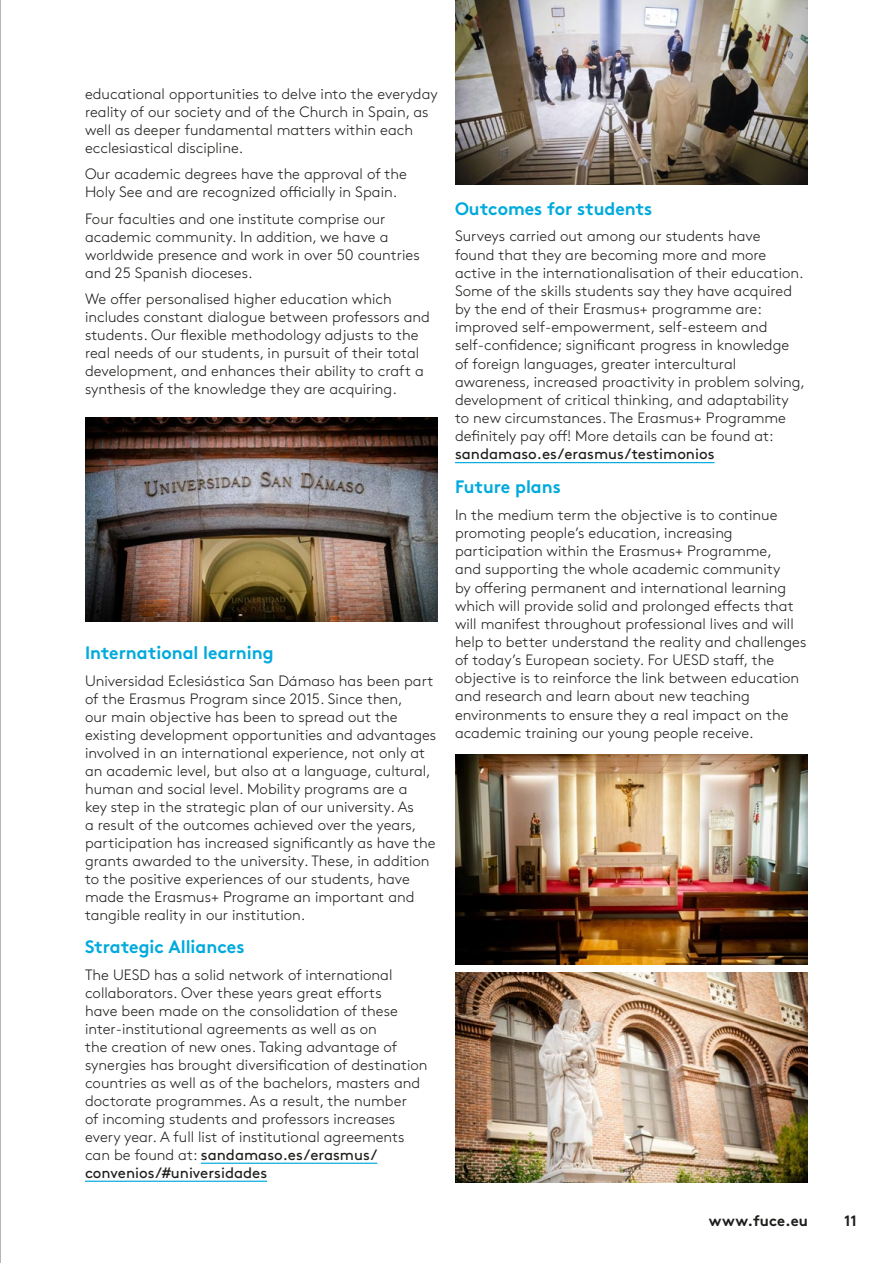
<style>
.page{position:relative;width:893px;height:1263px;background:#fff}
.page>*{position:absolute;margin:0;border:0;box-sizing:border-box;transform-origin:0 0}
.SubTitle{font:700 18px "Brown";color:#00aadc}
.t1{font:300 15px/18px "Brown";color:#1d1d1b}
.t2{font:700 15px "Brown";color:#1d1d1b}
.s1{font-weight:400}
</style>
<div class="page">
<hr style="left:201px;top:1162px;width:176px;height:2px;background:#00aadc">
<hr style="left:85px;top:1180px;width:182px;height:2px;background:#00aadc">
<img style="left:85px;top:417px;width:353px;height:204px">
<img style="left:455px;top:755px;width:353px;height:209px">
<img style="left:455px;top:0;width:353px;height:185px">
<img style="left:455px;top:973px;width:353px;height:209px">
<hr style="left:455px;top:462px;width:260px;height:1px;background:#00aadc">
<hr style="left:0;top:0;width:1px;height:1263px;background:#9d9d9c">
<p class="t1" style="left:85px;top:84px;width:354px">educational opportunities to delve into the everyday reality of our society and of the Church in Spain, as well as deeper fundamental matters within each ecclesiastical discipline.</p>
<p class="t1" style="left:85px;top:164px;width:324px">Our academic degrees have the approval of the<br>Holy See and are recognized officially in Spain.</p>
<p class="t1" style="left:85px;top:209px;width:336px">Four faculties and one institute comprise our academic community. In addition, we have a worldwide presence and work in over 50 countries and 25 Spanish dioceses.</p>
<p class="t1" style="left:85px;top:289px;width:346px">We offer personalised higher education which includes constant dialogue between professors and students. Our flexible methodology adjusts to the real needs of our students, in pursuit of their total development, and enhances their ability to craft a synthesis of the knowledge they are acquiring.</p>
<p class="SubTitle" style="left:85px;top:638px;width:190px">International learning</p>
<p class="t1" style="left:85px;top:670px;width:353px">Universidad Eclesiástica San Dámaso has been part of the Erasmus Program since 2015. Since then,<br>our main objective has been to spread out the existing development opportunities and advantages involved in an international experience, not only at an academic level, but also at a language, cultural, human and social level. Mobility programs are a<br>key step in the strategic plan of our university. As<br>a result of the outcomes achieved over the years, participation has increased significantly as have the grants awarded to the university. These, in addition to the positive experiences of our students, have made the Erasmus+ Programe an important and tangible reality in our institution.</p>
<p class="SubTitle" style="left:85px;top:932px;width:161px">Strategic Alliances</p>
<p class="t1" style="left:85px;top:965px;width:344px">The UESD has a solid network of international collaborators. Over these years great efforts<br>have been made on the consolidation of these inter-institutional agreements as well as on<br>the creation of new ones. Taking advantage of synergies has brought diversification of destination countries as well as of the bachelors, masters and doctorate programmes. As a result, the number<br>of incoming students and professors increases every year. A full list of institutional agreements can be found at: <span class="s1">sandamaso.es/erasmus/ convenios/#universidades</span></p>
<p class="SubTitle" style="left:455px;top:194px;width:199px">Outcomes for students</p>
<p class="t1" style="left:455px;top:226px;width:352px">Surveys carried out among our students have<br>found that they are becoming more and more active in the internationalisation of their education.<br>Some of the skills students say they have acquired by the end of their Erasmus+ programme are: improved self-empowerment, self-esteem and self-confidence; significant progress in knowledge of foreign languages, greater intercultural awareness, increased proactivity in problem solving, development of critical thinking, and adaptability to new circumstances. The Erasmus+ Programme definitely pay off! More details can be found at: <span class="s1">sandamaso.es/erasmus/testimonios</span></p>
<p class="SubTitle" style="left:455px;top:472px;width:107px">Future plans</p>
<p class="t1" style="left:455px;top:505px;width:353px">In the medium term the objective is to continue promoting people’s education, increasing participation within the Erasmus+ Programme,<br>and supporting the whole academic community<br>by offering permanent and international learning which will provide solid and prolonged effects that will manifest throughout professional lives and will help to better understand the reality and challenges of today’s European society. For UESD staff, the objective is to reinforce the link between education and research and learn about new teaching environments to ensure they a real impact on the academic training our young people receive.</p>
<p class="t2" style="left:709px;top:1208px;width:101px">www.fuce.eu</p>
<p class="t2" style="left:844px;top:1208px;width:14px">11</p>
</div>
